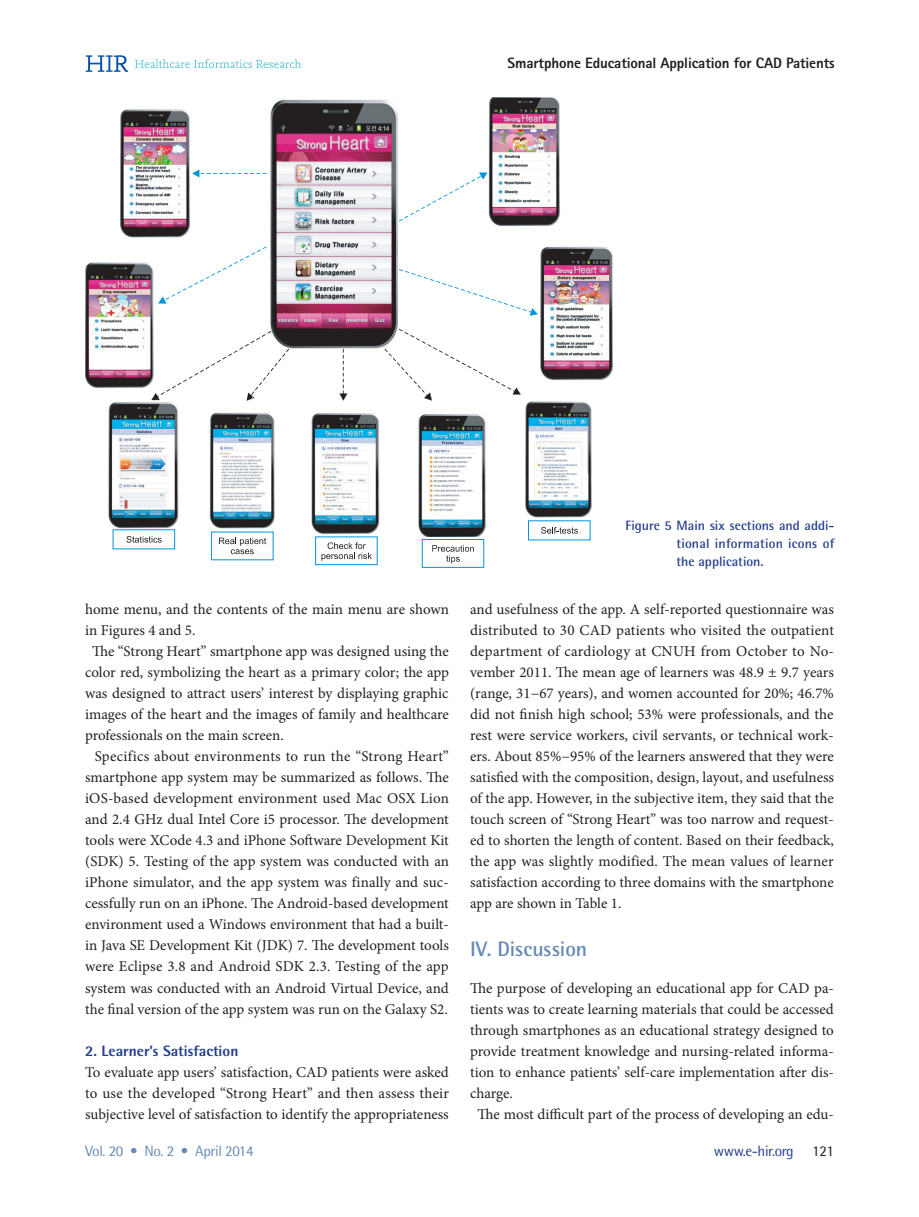
<style>
.page{position:relative;width:919px;height:1217px;background:#fff}
.page>*{position:absolute;margin:0;border:0;box-sizing:border-box;transform-origin:0 0}
.대제목{font:700 21px "Rotis Semi Sans Std";color:#658ab5}
.본문{font:15px/21px "Minion Pro";letter-spacing:-.005em;color:#231f20;text-align:justify}
.t1{font:800 15px "Rotis Sans Serif Std";letter-spacing:-.01em;color:#231f20}
.중제목{font:800 15px "Rotis Semi Sans Std";color:#253f8e}
.t2{font:15px "Rotis Semi Sans Std";letter-spacing:-.025em;color:#658ab5}
.t3{font:15px "Rotis Semi Sans Std";letter-spacing:-.025em;color:#253f8e}
.표제목{font:700 13.5px/18px "Rotis Semi Sans Std";color:#253f8e;text-align:justify}
.s1{color:#231f20}
</style>
<div class="page">
<svg style="left:86px;top:55px;width:42px;height:17px"></svg>
<svg style="left:135px;top:59px;width:166px;height:9px"></svg>
<img style="left:85px;top:98px;width:527px;height:438px">
<svg style="left:399px;top:173px;width:88px;height:48px"></svg>
<svg style="left:399px;top:269px;width:138px;height:47px"></svg>
<svg style="left:384px;top:329px;width:136px;height:71px"></svg>
<svg style="left:339px;top:349px;width:8px;height:51px"></svg>
<svg style="left:151px;top:331px;width:138px;height:69px"></svg>
<svg style="left:192px;top:169px;width:74px;height:8px"></svg>
<svg style="left:158px;top:246px;width:108px;height:57px"></svg>
<svg style="left:126px;top:536px;width:36px;height:6px"></svg>
<svg style="left:219px;top:537px;width:47px;height:17px"></svg>
<svg style="left:321px;top:542px;width:51px;height:18px"></svg>
<div style="left:315px;top:536px;width:62px;height:29px;border:1px solid #0095d9"></div>
<svg style="left:432px;top:545px;width:42px;height:18px"></svg>
<div style="left:422px;top:539px;width:62px;height:28px;border:1px solid #0095d9"></div>
<svg style="left:541px;top:527px;width:37px;height:6px"></svg>
<p class="t1" style="left:507px;top:53px;width:328px">Smartphone Educational Application for CAD Patients</p>
<p class="본문" style="left:85px;top:599px;width:365px">home menu, and the contents of the main menu are shown in Figures 4 and 5.</p>
<p class="본문" style="left:85px;top:641px;width:365px;text-indent:7px">The “Strong Heart” smartphone app was designed using the color red, symbolizing the heart as a primary color; the app was designed to attract users’ interest by displaying graphic images of the heart and the images of family and healthcare professionals on the main screen.</p>
<p class="본문" style="left:85px;top:746px;width:365px;text-indent:10px">Specifics about environments to run the “Strong Heart” smartphone app system may be summarized as follows. The iOS-based development environment used Mac OSX Lion and 2.4 GHz dual Intel Core i5 processor. The development tools were XCode 4.3 and iPhone Software Development Kit (SDK) 5. Testing of the app system was conducted with an iPhone simulator, and the app system was finally and suc&shy;cessfully run on an iPhone. The Android-based development environment used a Windows environment that had a built&shy;in Java SE Development Kit (JDK) 7. The development tools were Eclipse 3.8 and Android SDK 2.3. Testing of the app system was conducted with an Android Virtual Device, and the final version of the app system was run on the Galaxy S2.</p>
<p class="중제목" style="left:85px;top:1040px;width:155px">2. Learner’s Satisfaction</p>
<p class="본문" style="left:85px;top:1061px;width:365px">To evaluate app users’ satisfaction, CAD patients were asked to use the developed “Strong Heart” and then assess their subjective level of satisfaction to identify the appropriateness</p>
<p class="표제목" style="left:676px;top:516px;width:160px;text-indent:-51px">Figure 5 Main six sections and addi&shy;tional information icons of the application.</p>
<p class="본문" style="left:470px;top:599px;width:365px">and usefulness of the app. A self-reported questionnaire was distributed to 30 CAD patients who visited the outpatient department of cardiology at CNUH from October to No&shy;vember 2011. The mean age of learners was 48.9 ± 9.7 years (range, 31−67 years), and women accounted for 20%; 46.7% did not finish high school; 53% were professionals, and the rest were service workers, civil servants, or technical work&shy;ers. About 85%−95% of the learners answered that they were satisfied with the composition, design, layout, and usefulness of the app. However, in the subjective item, they said that the touch screen of “Strong Heart” was too narrow and request&shy;ed to shorten the length of content. Based on their feedback, the app was slightly modified. The mean values of learner satisfaction according to three domains with the smartphone app are shown in Table 1.</p>
<p class="대제목" style="left:470px;top:935px;width:118px">IV. Discussion</p>
<p class="본문" style="left:470px;top:977px;width:365px">The purpose of developing an educational app for CAD pa&shy;tients was to create learning materials that could be accessed through smartphones as an educational strategy designed to provide treatment knowledge and nursing-related informa&shy;tion to enhance patients’ self-care implementation after dis&shy;charge.</p>
<p class="본문" style="left:477px;top:1103px;width:358px">The most difficult part of the process of developing an edu-</p>
<p class="t2" style="left:85px;top:1141px;width:170px">Vol. 20 • No. 2 • April 2014</p>
<p class="t3" style="left:713px;top:1141px;width:121px">www.e-hir.org <span class="s1">121</span></p>
</div>
